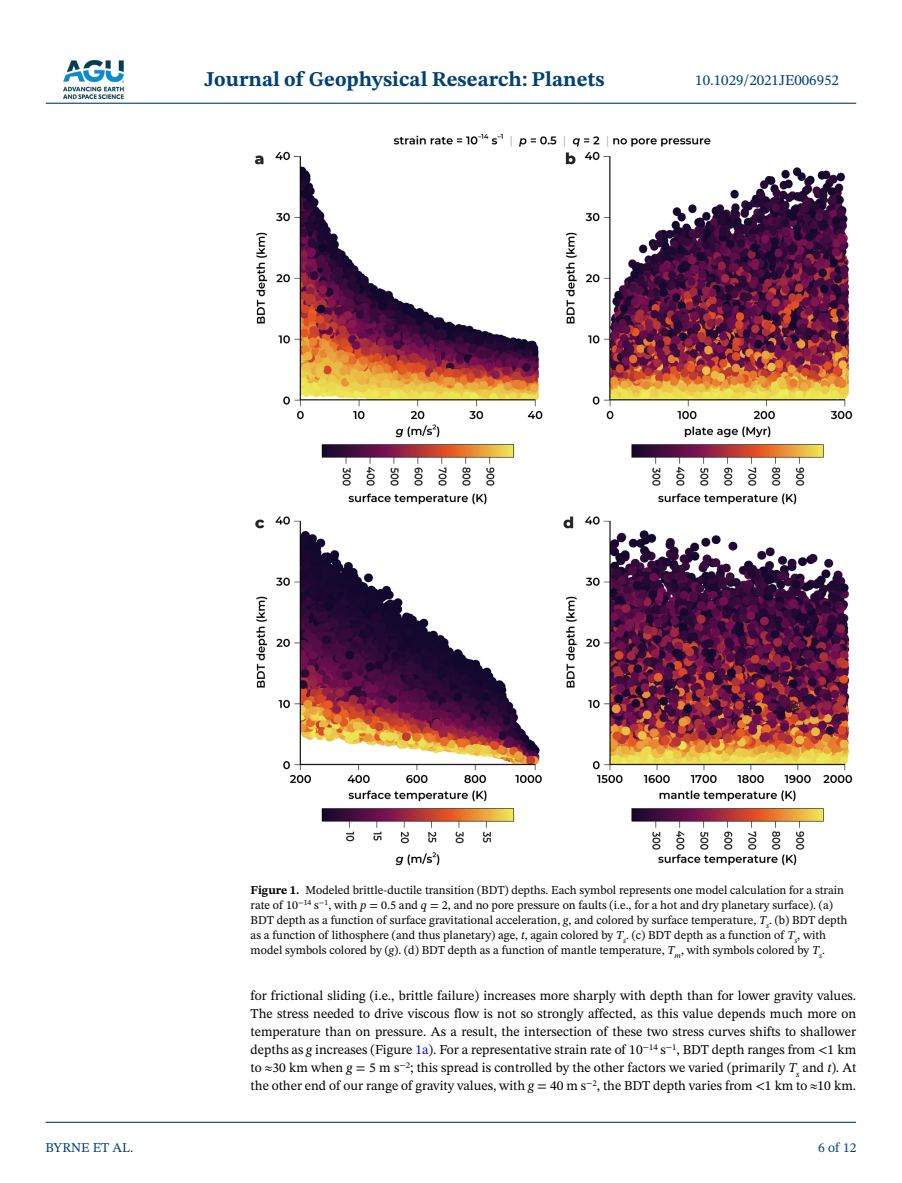
<style>
.page{position:relative;width:902px;height:1183px;background:#fff}
.page>*{position:absolute;margin:0;border:0;box-sizing:border-box;transform-origin:0 0}
.t1{font:700 21px "STIX Two Text";color:#004174}
.t2{font:15px "STIX Two Text";color:#004174}
.t3{font:13.5px/18px "STIX Two Text";color:#000;text-align:justify}
.t4{font:13.5px "STIX Two Text";color:#004174}
.t5{font:12px/15px "STIX Two Text";color:#000}
.s1{font-weight:700}
.s2{font-style:italic}
.s3{color:#00f}
</style>
<div class="page">
<img style="left:63px;top:60px;width:60px;height:39px">
<hr style="left:46px;top:103px;width:810px;height:1px;background:#004174">
<hr style="left:45px;top:1121px;width:810px;height:1px;background:#004174">
<img style="left:254px;top:134px;width:598px;height:730px">
<h1 class="t1" style="left:204px;top:64px;width:401px">Journal of Geophysical Research: Planets</h1>
<p class="t2" style="left:695px;top:69px;width:145px">10.1029/2021JE006952</p>
<p class="t4" style="left:45px;top:1137px;width:89px">BYRNE ET AL.</p>
<p class="t5" style="left:250px;top:881px;width:598px"><span class="s1">Figure 1.</span> Modeled brittle-ductile transition (BDT) depths. Each symbol represents one model calculation for a strain rate of 10<sup>−14</sup> s<sup>−1</sup>, with <span class="s2">p</span> = 0.5 and <span class="s2">q</span> = 2, and no pore pressure on faults (i.e., for a hot and dry planetary surface). (a)<br>BDT depth as a function of surface gravitational acceleration, <span class="s2">g</span>, and colored by surface temperature, <span class="s2">T</span><sub>s</sub>. (b) BDT depth as a function of lithosphere (and thus planetary) age, <span class="s2">t</span>, again colored by <span class="s2">T</span><sub>s</sub>. (c) BDT depth as a function of <span class="s2">T</span><sub>s</sub>, with model symbols colored by (<span class="s2">g</span>). (d) BDT depth as a function of mantle temperature, <span class="s2">T</span><sub>m</sub>, with symbols colored by <span class="s2">T</span><sub>s</sub>.</p>
<p class="t3" style="left:250px;top:986px;width:607px">for frictional sliding (i.e., brittle failure) increases more sharply with depth than for lower gravity values.<br>The stress needed to drive viscous flow is not so strongly affected, as this value depends much more on temperature than on pressure. As a result, the intersection of these two stress curves shifts to shallower depths as <span class="s2">g</span> increases (Figure <span class="s3">1a</span>). For a representative strain rate of 10<sup>−14</sup> s<sup>−1</sup>, BDT depth ranges from &lt;1 km to ≈30 km when <span class="s2">g</span> = 5 m s<sup>−2</sup>; this spread is controlled by the other factors we varied (primarily <span class="s2">T</span><sub>s</sub> and <span class="s2">t</span>). At the other end of our range of gravity values, with <span class="s2">g</span> = 40 m s<sup>−2</sup>, the BDT depth varies from &lt;1 km to ≈10 km.</p>
<p class="t4" style="left:818px;top:1137px;width:40px">6 of 12</p>
</div>
